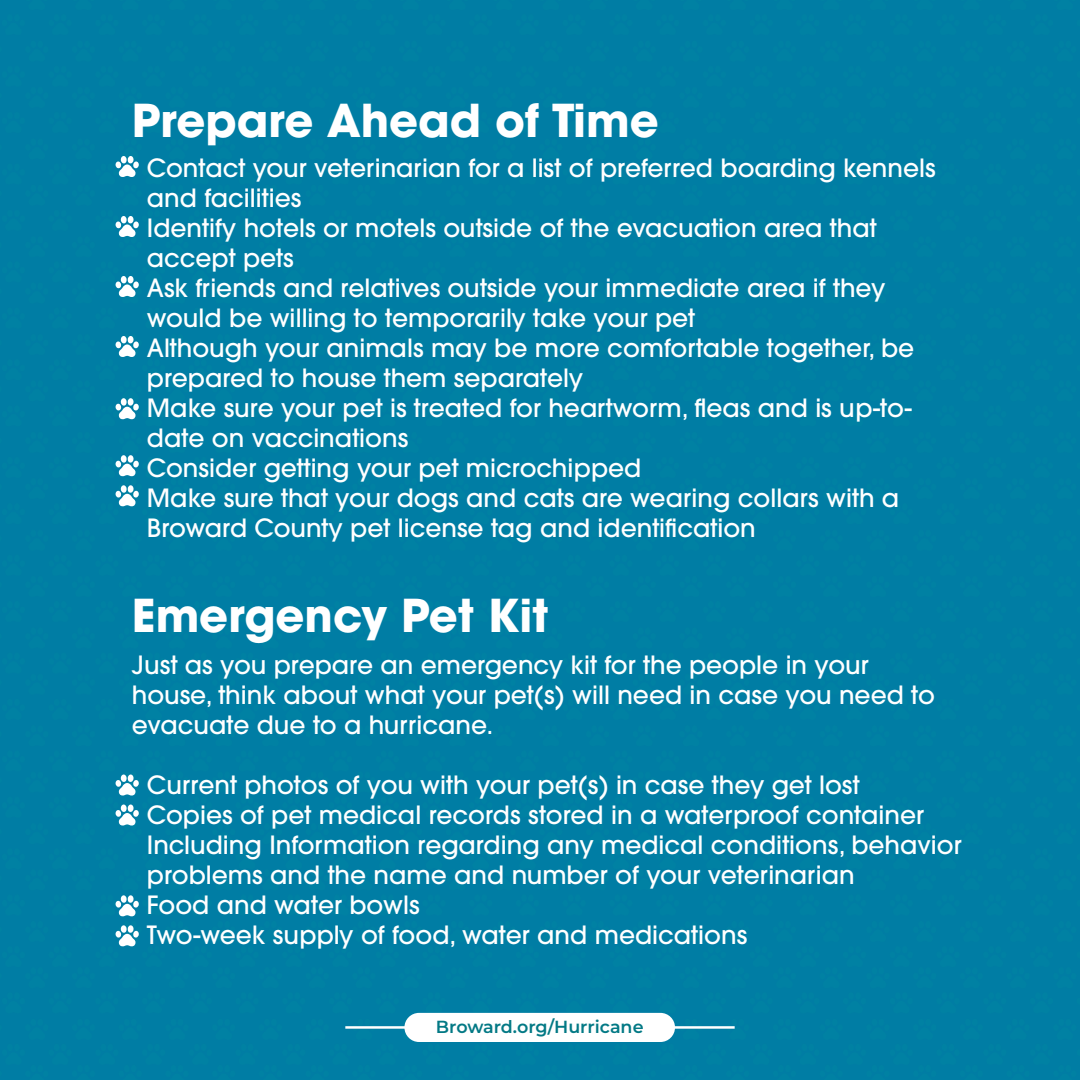
<style>
.page{position:relative;width:1080px;height:1080px;background:#007da4}
.page>*{position:absolute;margin:0;border:0;box-sizing:border-box;transform-origin:0 0}
.t1{font:700 45px "ITC Avant Garde Std";color:#fff}
.t2{font:500 25px/30px "ITC Avant Garde Std";color:#fff}
.t3{font:600 17.5px "Montserrat";color:#037985}
</style>
<div class="page">
<svg style="left:115px;top:156px;width:24px;height:21px"></svg>
<svg style="left:115px;top:216px;width:24px;height:21px"></svg>
<svg style="left:115px;top:276px;width:24px;height:21px"></svg>
<svg style="left:115px;top:336px;width:24px;height:21px"></svg>
<svg style="left:115px;top:398px;width:24px;height:22px"></svg>
<svg style="left:115px;top:455px;width:24px;height:22px"></svg>
<svg style="left:115px;top:485px;width:24px;height:22px"></svg>
<svg style="left:115px;top:775px;width:24px;height:21px"></svg>
<svg style="left:115px;top:805px;width:24px;height:21px"></svg>
<svg style="left:115px;top:925px;width:24px;height:22px"></svg>
<svg style="left:115px;top:895px;width:24px;height:22px"></svg>
<div style="left:404px;top:1013px;width:271px;height:29px;background:#fff;border-radius:15px"></div>
<hr style="left:345px;top:1026px;width:61px;height:3px;background:#fff">
<hr style="left:674px;top:1026px;width:61px;height:3px;background:#fff">
<p class="t1" style="left:132px;top:90px;width:528px">Prepare Ahead of Time</p>
<p class="t2" style="left:147px;top:153px;width:790px">Contact your veterinarian for a list of preferred boarding kennels and facilities</p>
<p class="t2" style="left:147px;top:213px;width:731px">Identify hotels or motels outside of the evacuation area that accept pets</p>
<p class="t2" style="left:147px;top:273px;width:740px">Ask friends and relatives outside your immediate area if they would be willing to temporarily take your pet</p>
<p class="t2" style="left:147px;top:333px;width:769px">Although your animals may be more comfortable together, be prepared to house them separately</p>
<p class="t2" style="left:147px;top:393px;width:766px">Make sure your pet is treated for heartworm, fleas and is up-to&shy;date on vaccinations</p>
<p class="t2" style="left:147px;top:453px;width:496px">Consider getting your pet microchipped</p>
<p class="t2" style="left:147px;top:483px;width:754px">Make sure that your dogs and cats are wearing collars with a<br>Broward County pet license tag and identification</p>
<p class="t1" style="left:132px;top:585px;width:418px">Emergency Pet Kit</p>
<p class="t2" style="left:132px;top:650px;width:805px">Just as you prepare an emergency kit for the people in your house, think about what your pet(s) will need in case you need to evacuate due to a hurricane.</p>
<p class="t2" style="left:147px;top:770px;width:714px">Current photos of you with your pet(s) in case they get lost</p>
<p class="t2" style="left:147px;top:800px;width:816px">Copies of pet medical records stored in a waterproof container<br>Including Information regarding any medical conditions, behavior problems and the name and number of your veterinarian</p>
<p class="t2" style="left:147px;top:890px;width:274px">Food and water bowls</p>
<p class="t2" style="left:147px;top:920px;width:602px">Two-week supply of food, water and medications</p>
<p class="t3" style="left:436px;top:1015px;width:209px">Broward.org/Hurricane</p>
</div>
